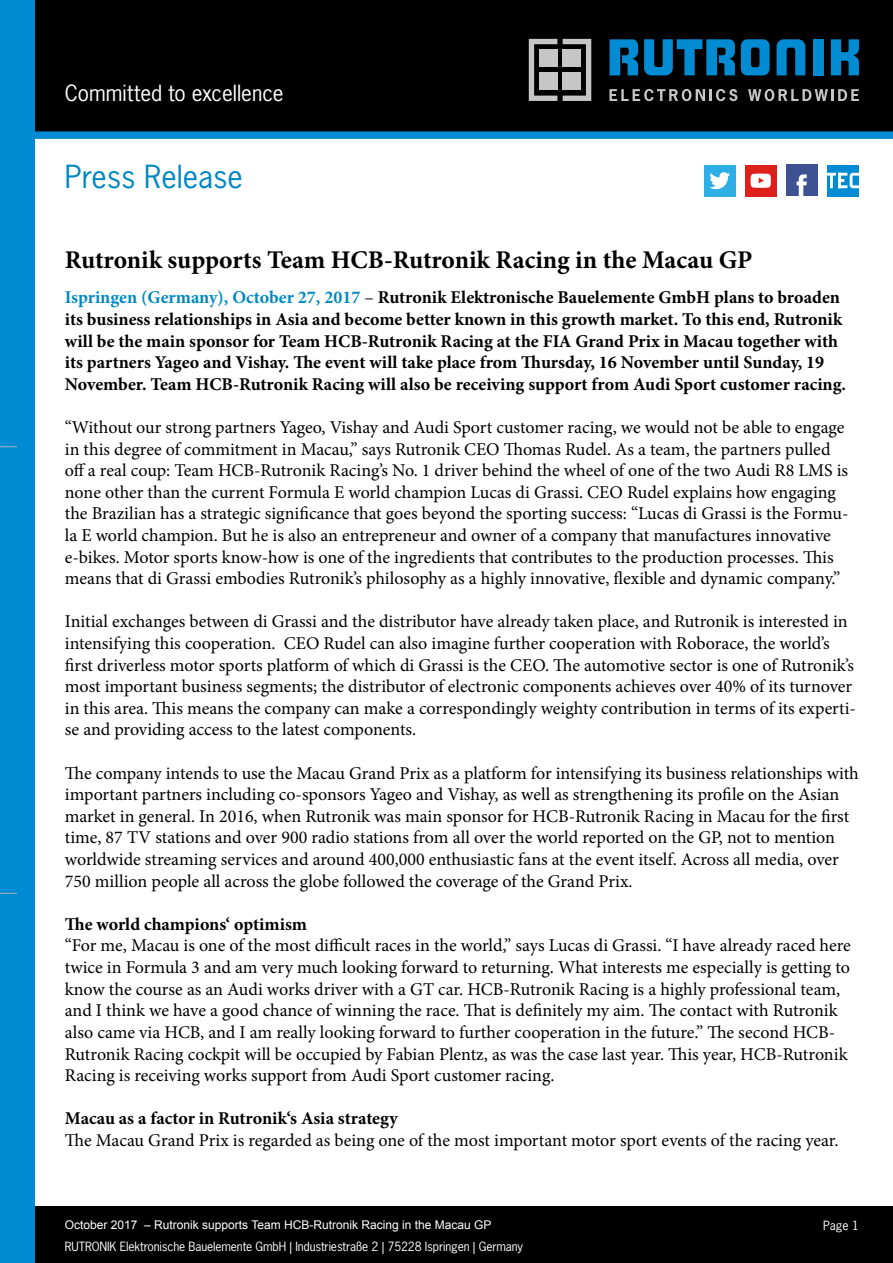
<style>
.page{position:relative;width:893px;height:1263px;background:#fff}
.page>*{position:absolute;margin:0;border:0;box-sizing:border-box;transform-origin:0 0}
.t1{font:30px "News Gothic Std";color:#0088c2}
.t2{font:700 25.5px "Minion Pro";letter-spacing:-.005em;color:#000}
.t3{font:21px "News Gothic Std";color:#fff}
.t4{font:18px/21.6px "Minion Pro";letter-spacing:-.005em;color:#000}
.t5{font:700 18px/21.6px "Minion Pro";color:#000}
.t6{font:12px "News Gothic Std";letter-spacing:-.01em;color:#fff}
.t7{font:12px "Arial";color:#fff}
.s1{color:#0088c2}
.s2{font-weight:400}
</style>
<div class="page">
<div style="left:0;top:0;width:893px;height:135px;background:#000"></div>
<div style="left:0;top:1206px;width:893px;height:57px;background:#000"></div>
<svg style="left:741px;top:39px;width:29px;height:36px"></svg>
<div style="left:813px;top:39px;width:10px;height:36px;background:#008bd2"></div>
<svg style="left:831px;top:39px;width:28px;height:36px"></svg>
<svg style="left:609px;top:39px;width:29px;height:36px"></svg>
<svg style="left:644px;top:39px;width:91px;height:36px"></svg>
<svg style="left:777px;top:39px;width:28px;height:36px"></svg>
<svg style="left:609px;top:89px;width:128px;height:12px"></svg>
<svg style="left:748px;top:89px;width:111px;height:12px"></svg>
<svg style="left:529px;top:39px;width:28px;height:62px"></svg>
<svg style="left:563px;top:39px;width:28px;height:62px"></svg>
<div style="left:539px;top:50px;width:18px;height:17px;background:#c6c6c6"></div>
<div style="left:563px;top:50px;width:18px;height:17px;background:#c6c6c6"></div>
<div style="left:563px;top:73px;width:18px;height:17px;background:#c6c6c6"></div>
<div style="left:539px;top:73px;width:18px;height:17px;background:#c6c6c6"></div>
<div style="left:0;top:0;width:34px;height:1263px;background:#008bd2"></div>
<div style="left:34px;top:131px;width:859px;height:8px;background:#008bd2"></div>
<svg style="left:0;top:446px;width:17px;height:1px"></svg>
<svg style="left:0;top:893px;width:17px;height:1px"></svg>
<div style="left:704px;top:165px;width:31px;height:31px;background:#2dafe6"></div>
<svg style="left:709px;top:172px;width:21px;height:17px"></svg>
<div style="left:745px;top:165px;width:31px;height:31px;background:#dd211a"></div>
<svg style="left:751px;top:174px;width:20px;height:14px"></svg>
<div style="left:786px;top:165px;width:31px;height:31px;background:#3e5293"></div>
<svg style="left:797px;top:174px;width:10px;height:22px"></svg>
<div style="left:827px;top:165px;width:32px;height:31px;background:#008bd2"></div>
<svg style="left:827px;top:172px;width:32px;height:17px"></svg>
<p class="t3" style="left:65px;top:80px;width:220px">Committed to excellence</p>
<h1 class="t1" style="left:65px;top:158px;width:180px">Press Release</h1>
<h2 class="t2" style="left:65px;top:242px;width:689px">Rutronik supports Team HCB-Rutronik Racing in the Macau GP</h2>
<p class="t5" style="left:65px;top:287px;width:783px"><span class="s1">Ispringen (Germany), October 27, 2017</span> <span class="s2">–</span> Rutronik Elektronische Bauelemente GmbH plans to broaden its business relationships in Asia and become better known in this growth market. To this end, Rutronik will be the main sponsor for Team HCB-Rutronik Racing at the FIA Grand Prix in Macau together with its partners Yageo and Vishay. The event will take place from Thursday, 16 November until Sunday, 19<br>November. Team HCB-Rutronik Racing will also be receiving support from Audi Sport customer racing.</p>
<p class="t4" style="left:65px;top:417px;width:785px">“Without our strong partners Yageo, Vishay and Audi Sport customer racing, we would not be able to engage in this degree of commitment in Macau,” says Rutronik CEO Thomas Rudel. As a team, the partners pulled off a real coup: Team HCB-Rutronik Racing’s No. 1 driver behind the wheel of one of the two Audi R8 LMS is none other than the current Formula E world champion Lucas di Grassi. CEO Rudel explains how engaging the Brazilian has a strategic significance that goes beyond the sporting success: “Lucas di Grassi is the Formu&shy;la E world champion. But he is also an entrepreneur and owner of a company that manufactures innovative e-bikes. Motor sports know-how is one of the ingredients that contributes to the production processes. This means that di Grassi embodies Rutronik’s philosophy as a highly innovative, flexible and dynamic company.”</p>
<p class="t4" style="left:65px;top:611px;width:793px">Initial exchanges between di Grassi and the distributor have already taken place, and Rutronik is interested in intensifying this cooperation. CEO Rudel can also imagine further cooperation with Roborace, the world’s first driverless motor sports platform of which di Grassi is the CEO. The automotive sector is one of Rutronik’s most important business segments; the distributor of electronic components achieves over 40% of its turnover in this area. This means the company can make a correspondingly weighty contribution in terms of its experti&shy;se and providing access to the latest components.</p>
<p class="t4" style="left:65px;top:762px;width:795px">The company intends to use the Macau Grand Prix as a platform for intensifying its business relationships with important partners including co-sponsors Yageo and Vishay, as well as strengthening its profile on the Asian market in general. In 2016, when Rutronik was main sponsor for HCB-Rutronik Racing in Macau for the first time, 87 TV stations and over 900 radio stations from all over the world reported on the GP, not to mention worldwide streaming services and around 400,000 enthusiastic fans at the event itself. Across all media, over 750 million people all across the globe followed the coverage of the Grand Prix.</p>
<p class="t5" style="left:65px;top:913px;width:244px">The world champions‘ optimism</p>
<p class="t4" style="left:65px;top:935px;width:787px">“For me, Macau is one of the most difficult races in the world,” says Lucas di Grassi. “I have already raced here twice in Formula 3 and am very much looking forward to returning. What interests me especially is getting to know the course as an Audi works driver with a GT car. HCB-Rutronik Racing is a highly professional team, and I think we have a good chance of winning the race. That is definitely my aim. The contact with Rutronik also came via HCB, and I am really looking forward to further cooperation in the future.” The second HCB-Rutronik Racing cockpit will be occupied by Fabian Plentz, as was the case last year. This year, HCB-Rutronik Racing is receiving works support from Audi Sport customer racing.</p>
<p class="t5" style="left:65px;top:1107px;width:334px">Macau as a factor in Rutronik‘s Asia strategy</p>
<p class="t4" style="left:65px;top:1129px;width:775px">The Macau Grand Prix is regarded as being one of the most important motor sport events of the racing year.</p>
<p class="t7" style="left:65px;top:1217px;width:428px">October 2017 – Rutronik supports Team HCB-Rutronik Racing in the Macau GP</p>
<p class="t6" style="left:65px;top:1239px;width:460px">RUTRONIK Elektronische Bauelemente GmbH | Industriestraße 2 | 75228 Ispringen | Germany</p>
<p class="t6" style="left:823px;top:1217px;width:37px">Page 1</p>
</div>
